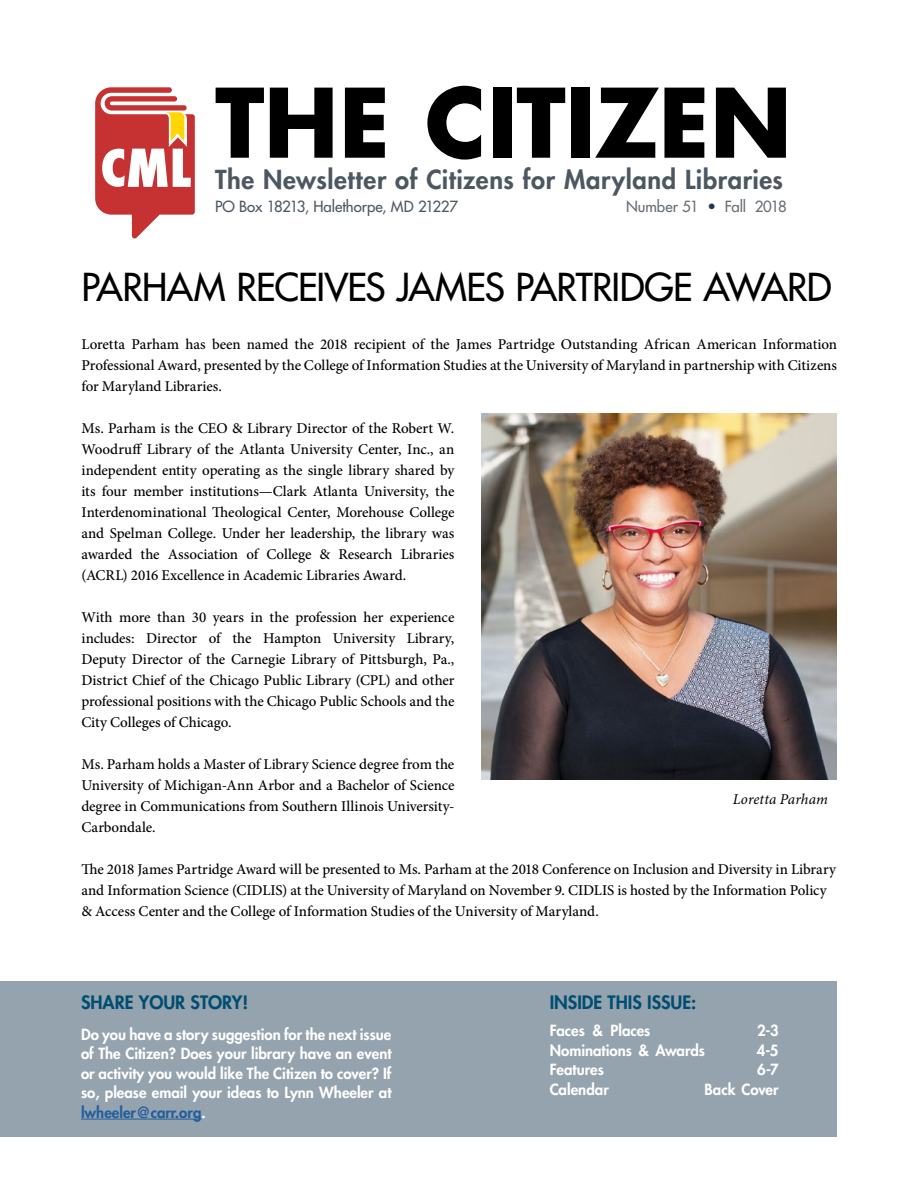
<style>
.page{position:relative;width:918px;height:1188px;background:#fff}
.page>*{position:absolute;margin:0;border:0;box-sizing:border-box;transform-origin:0 0}
.t1{font:700 93px "Futura Std";letter-spacing:-.01em;color:#000}
.t2{font:500 37.5px "Futura Std";letter-spacing:-.02em;color:#000}
.t3{font:800 25.5px "Futura Std";letter-spacing:.02em;color:#4d5761}
.t4{font:800 18px "Futura Std";color:#004d72}
.t5{font:500 15px/21px "Minion Pro";letter-spacing:-.005em;color:#000;text-align:justify}
.t6{font:800 15px/19.5px "Futura Std";color:#fff;text-align:justify}
.t7{font:500 15px "Futura Std";letter-spacing:-.005em;color:#4d5761}
.t8{font:500 15px "Futura Std";letter-spacing:-.01em;color:#676e75}
.t9{font:italic 15px "Minion Pro";letter-spacing:.005em;color:#000}
.s1{color:#233746}
.s2{color:#215e9e}
</style>
<div class="page">
<div style="left:0;top:981px;width:837px;height:156px;background:#95a3ae"></div>
<hr style="left:81px;top:1119px;width:120px;height:1px;background:#215e9e">
<svg style="left:95px;top:87px;width:100px;height:151px"></svg>
<img style="left:481px;top:414px;width:356px;height:366px">
<h1 class="t1" style="left:215px;top:61px;width:578px">THE CITIZEN</h1>
<h3 class="t3" style="left:215px;top:164px;width:570px">The Newsletter of Citizens for Maryland Libraries</h3>
<p class="t7" style="left:215px;top:197px;width:244px">PO Box 18213, Halethorpe, MD 21227</p>
<p class="t8" style="left:626px;top:197px;width:162px">Number 51 <span class="s1">•</span> Fall 2018</p>
<h2 class="t2" style="left:81px;top:264px;width:752px">PARHAM RECEIVES JAMES PARTRIDGE AWARD</h2>
<p class="t5" style="left:81px;top:334px;width:757px">Loretta Parham has been named the 2018 recipient of the James Partridge Outstanding African American Information Professional Award, presented by the College of Information Studies at the University of Maryland in partnership with Citizens for Maryland Libraries.</p>
<p class="t5" style="left:81px;top:418px;width:375px">Ms. Parham is the CEO &amp; Library Director of the Robert W.<br>Woodruff Library of the Atlanta University Center, Inc., an independent entity operating as the single library shared by its four member institutions—Clark Atlanta University, the Interdenominational Theological Center, Morehouse College and Spelman College. Under her leadership, the library was awarded the Association of College &amp; Research Libraries (ACRL) 2016 Excellence in Academic Libraries Award.</p>
<p class="t5" style="left:81px;top:607px;width:375px">With more than 30 years in the profession her experience includes: Director of the Hampton University Library, Deputy Director of the Carnegie Library of Pittsburgh, Pa., District Chief of the Chicago Public Library (CPL) and other professional positions with the Chicago Public Schools and the City Colleges of Chicago.</p>
<p class="t5" style="left:81px;top:754px;width:375px">Ms. Parham holds a Master of Library Science degree from the University of Michigan-Ann Arbor and a Bachelor of Science degree in Communications from Southern Illinois University-Carbondale.</p>
<p class="t5" style="left:81px;top:859px;width:756px;text-align:left">The 2018 James Partridge Award will be presented to Ms. Parham at the 2018 Conference on Inclusion and Diversity in Library and Information Science (CIDLIS) at the University of Maryland on November 9. CIDLIS is hosted by the Information Policy &amp; Access Center and the College of Information Studies of the University of Maryland.</p>
<p class="t9" style="left:733px;top:789px;width:97px">Loretta Parham</p>
<p class="t4" style="left:81px;top:991px;width:169px">SHARE YOUR STORY!</p>
<p class="t6" style="left:81px;top:1024px;width:312px">Do you have a story suggestion for the next issue of The Citizen? Does your library have an event or activity you would like The Citizen to cover? If so, please email your ideas to Lynn Wheeler at <span class="s2">lwheeler@carr.org</span>.</p>
<p class="t4" style="left:550px;top:991px;width:148px">INSIDE THIS ISSUE:</p>
<p class="t6" style="left:550px;top:1021px;width:102px">Faces &amp; Places</p>
<p class="t6" style="left:757px;top:1021px;width:23px">2-3</p>
<p class="t6" style="left:550px;top:1040px;width:157px">Nominations &amp; Awards</p>
<p class="t6" style="left:757px;top:1040px;width:23px">4-5</p>
<p class="t6" style="left:550px;top:1060px;width:56px">Features</p>
<p class="t6" style="left:757px;top:1060px;width:23px">6-7</p>
<p class="t6" style="left:550px;top:1079px;width:61px">Calendar</p>
<p class="t6" style="left:705px;top:1079px;width:76px">Back Cover</p>
</div>
